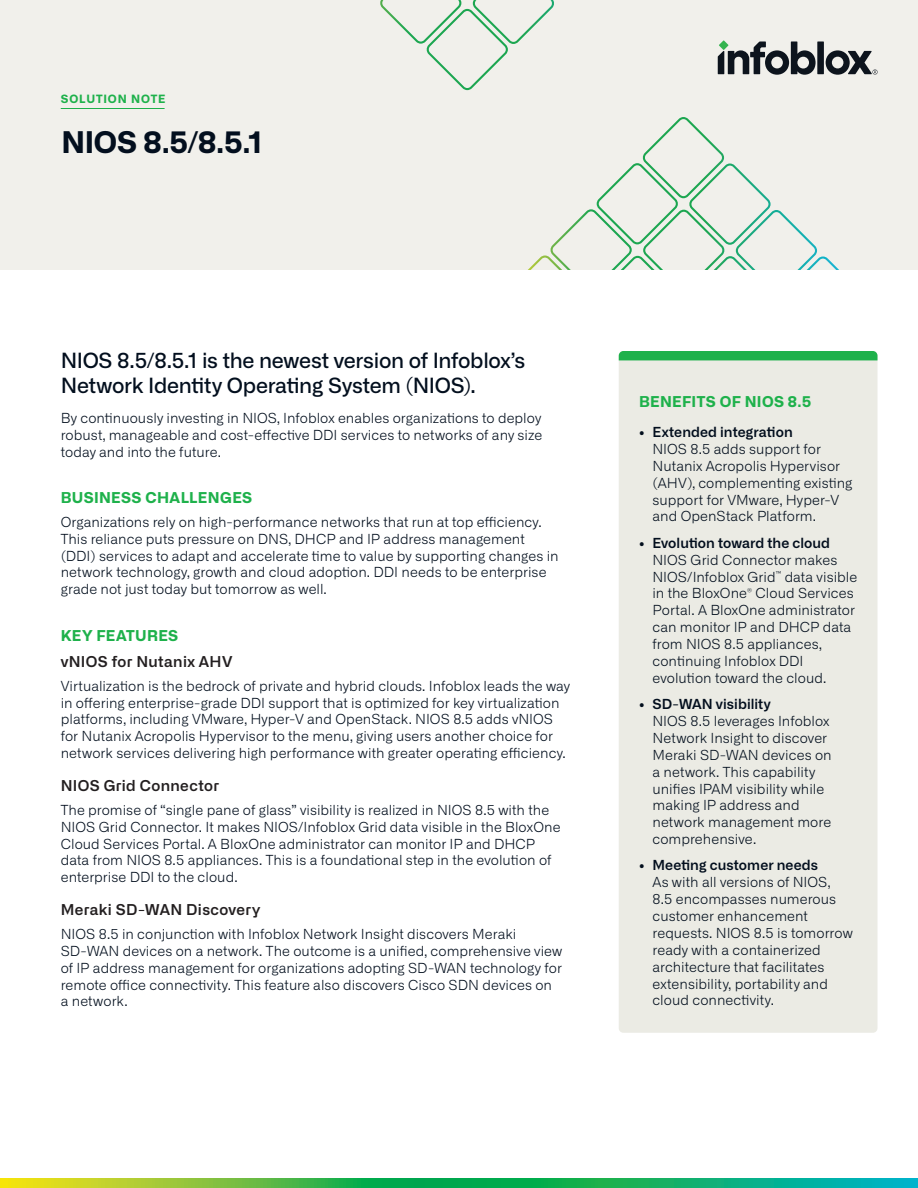
<style>
.page{position:relative;width:918px;height:1188px;background:#fff}
.page>*{position:absolute;margin:0;border:0;box-sizing:border-box;transform-origin:0 0}
.t1{font:700 30px "Alliance No.2";color:#030f1e}
.Section_Subheader{font:500 21px/24.8px "Alliance No.1";letter-spacing:-.015em;color:#030f1e}
.Heading_level_2{font:600 15px "Alliance No.2";letter-spacing:.02em;color:#231f20}
.Heading_Level_1{font:700 15px "Alliance No.2";letter-spacing:.02em;color:#1eb14b}
.Side-bar-header-level-1{font:700 15px "Alliance No.2";letter-spacing:.02em;color:#1eb14b}
.body_text{font:300 13.8px/16.8px "Alliance No.1";letter-spacing:.005em;color:#030f1e}
.t2{font:700 11.55px "Alliance No.2";letter-spacing:.075em;color:#1eb14b}
.s1{font-weight:600}
</style>
<div class="page">
<div style="left:0;top:0;width:918px;height:270px;background:#f1f0eb"></div>
<svg style="left:380px;top:0;width:174px;height:90px"></svg>
<svg style="left:528px;top:117px;width:311px;height:153px"></svg>
<hr style="left:61px;top:108px;width:104px;height:1px;background:#1eb14b">
<svg style="left:0;top:1179px;width:918px;height:9px;background:#3db859"></svg>
<div style="left:817px;top:41px;width:7px;height:33px;background:#0d141d"></div>
<svg style="left:826px;top:50px;width:52px;height:25px"></svg>
<svg style="left:718px;top:41px;width:98px;height:34px"></svg>
<div style="left:619px;top:351px;width:258px;height:682px;background:#ebebe4;border-radius:5px"></div>
<div style="left:619px;top:351px;width:259px;height:9px;background:#1eb14b"></div>
<p class="t2" style="left:61px;top:91px;width:106px">SOLUTION NOTE</p>
<p class="t1" style="left:61px;top:122px;width:202px">NIOS 8.5/8.5.1</p>
<p class="Section_Subheader" style="left:61px;top:348px;width:466px">NIOS 8.5/8.5.1 is the newest version of Infoblox’s<br>Network Identity Operating System (NIOS).</p>
<p class="body_text" style="left:61px;top:410px;width:483px;text-align:justify">By continuously investing in NIOS, Infoblox enables organizations to deploy robust, manageable and cost-effective DDI services to networks of any size today and into the future.</p>
<p class="Heading_Level_1" style="left:61px;top:488px;width:193px">BUSINESS CHALLENGES</p>
<p class="body_text" style="left:61px;top:513px;width:499px">Organizations rely on high-performance networks that run at top efficiency.<br>This reliance puts pressure on DNS, DHCP and IP address management (DDI) services to adapt and accelerate time to value by supporting changes in network technology, growth and cloud adoption. DDI needs to be enterprise grade not just today but tomorrow as well.</p>
<p class="Heading_Level_1" style="left:61px;top:625px;width:119px">KEY FEATURES</p>
<p class="Heading_level_2" style="left:61px;top:652px;width:173px">vNIOS for Nutanix AHV</p>
<p class="body_text" style="left:61px;top:677px;width:511px">Virtualization is the bedrock of private and hybrid clouds. Infoblox leads the way in offering enterprise-grade DDI support that is optimized for key virtualization platforms, including VMware, Hyper-V and OpenStack. NIOS 8.5 adds vNIOS for Nutanix Acropolis Hypervisor to the menu, giving users another choice for network services delivering high performance with greater operating efficiency.</p>
<p class="Heading_level_2" style="left:61px;top:776px;width:160px">NIOS Grid Connector</p>
<p class="body_text" style="left:61px;top:801px;width:501px">The promise of “single pane of glass” visibility is realized in NIOS 8.5 with the NIOS Grid Connector. It makes NIOS/Infoblox Grid data visible in the BloxOne Cloud Services Portal. A BloxOne administrator can monitor IP and DHCP data from NIOS 8.5 appliances. This is a foundational step in the evolution of enterprise DDI to the cloud.</p>
<p class="Heading_level_2" style="left:61px;top:900px;width:201px">Meraki SD-WAN Discovery</p>
<p class="body_text" style="left:61px;top:926px;width:503px">NIOS 8.5 in conjunction with Infoblox Network Insight discovers Meraki SD-WAN devices on a network. The outcome is a unified, comprehensive view of IP address management for organizations adopting SD-WAN technology for remote office connectivity. This feature also discovers Cisco SDN devices on a network.</p>
<p class="Side-bar-header-level-1" style="left:639px;top:391px;width:174px">BENEFITS OF NIOS 8.5</p>
<p class="body_text" style="left:652px;top:424px;width:202px;text-indent:-14px"><span class="s1">• Extended integration<br></span>NIOS 8.5 adds support for<br>Nutanix Acropolis Hypervisor (AHV), complementing existing support for VMware, Hyper-V and OpenStack Platform.</p>
<p class="body_text" style="left:652px;top:534px;width:206px;text-indent:-14px"><span class="s1">• Evolution toward the cloud<br></span>NIOS Grid Connector makes<br>NIOS/Infoblox Grid<sup>™</sup> data visible in the BloxOne<sup>®</sup> Cloud Services<br>Portal. A BloxOne administrator can monitor IP and DHCP data from NIOS 8.5 appliances, continuing Infoblox DDI evolution toward the cloud.</p>
<p class="body_text" style="left:653px;top:696px;width:181px;text-indent:-14px"><span class="s1">• SD-WAN visibility<br></span>NIOS 8.5 leverages Infoblox<br>Network Insight to discover<br>Meraki SD-WAN devices on a network. This capability unifies IPAM visibility while making IP address and network management more comprehensive.</p>
<p class="body_text" style="left:653px;top:857px;width:202px;text-indent:-14px"><span class="s1">• Meeting customer needs<br></span>As with all versions of NIOS,<br>8.5 encompasses numerous customer enhancement requests. NIOS 8.5 is tomorrow ready with a containerized architecture that facilitates extensibility, portability and cloud connectivity.</p>
</div>
